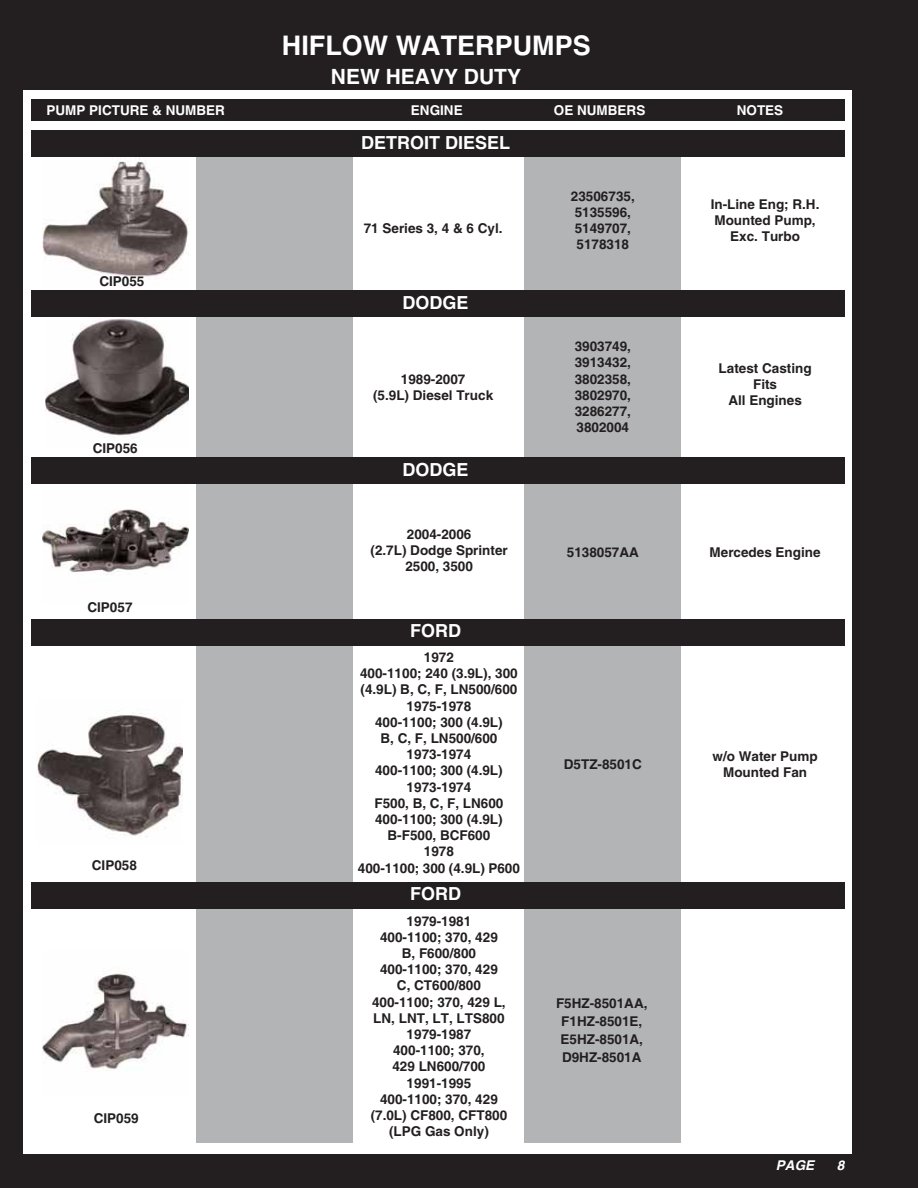
<style>
.page{position:relative;width:918px;height:1188px;background:#231f20}
.page>*{position:absolute;margin:0;border:0;box-sizing:border-box;transform-origin:0 0}
.t1{font:700 27px "Helvetica";color:#fff}
.t2{font:700 21px "Helvetica";color:#fff}
.t3{font:700 18px "Helvetica";color:#fff}
.t4{font:700 13.5px/16.2px "Helvetica";color:#231f20;text-align:center}
.t5{font:700 13.5px "Helvetica";color:#fff}
.t6{font:italic 700 13.5px "Helvetica";color:#fff}
</style>
<div class="page">
<div style="left:23px;top:90px;width:829px;height:1063px;background:#fff"></div>
<div style="left:196px;top:137px;width:156px;height:1005px;background:#b2b4b6"></div>
<div style="left:524px;top:142px;width:156px;height:1000px;background:#b2b4b6"></div>
<div style="left:32px;top:100px;width:813px;height:21px;background:#231f20"></div>
<img style="left:43px;top:158px;width:146px;height:119px">
<img style="left:45px;top:318px;width:144px;height:121px">
<img style="left:37px;top:713px;width:146px;height:124px">
<img style="left:43px;top:972px;width:146px;height:99px">
<img style="left:43px;top:509px;width:145px;height:66px">
<div style="left:32px;top:130px;width:813px;height:27px;background:#231f20"></div>
<div style="left:32px;top:882px;width:813px;height:27px;background:#231f20"></div>
<div style="left:32px;top:619px;width:813px;height:27px;background:#231f20"></div>
<div style="left:32px;top:290px;width:813px;height:27px;background:#231f20"></div>
<div style="left:32px;top:457px;width:813px;height:27px;background:#231f20"></div>
<h1 class="t1" style="left:282px;top:36px;width:310px">HIFLOW WATERPUMPS</h1>
<h2 class="t2" style="left:331px;top:69px;width:192px">NEW HEAVY DUTY</h2>
<p class="t5" style="left:47px;top:105px;width:180px">PUMP PICTURE &amp; NUMBER</p>
<p class="t5" style="left:411px;top:105px;width:53px">ENGINE</p>
<p class="t5" style="left:554px;top:105px;width:93px">OE NUMBERS</p>
<p class="t5" style="left:737px;top:105px;width:48px">NOTES</p>
<p class="t4" style="left:99px;top:274px;width:47px">CIP055</p>
<p class="t4" style="left:93px;top:442px;width:47px">CIP056</p>
<p class="t4" style="left:87px;top:601px;width:47px">CIP057</p>
<p class="t4" style="left:92px;top:858px;width:47px">CIP058</p>
<p class="t4" style="left:94px;top:1111px;width:47px">CIP059</p>
<h3 class="t3" style="left:361px;top:136px;width:151px">DETROIT DIESEL</h3>
<p class="t4" style="left:364px;top:221px;width:140px">71 Series 3, 4 &amp; 6 Cyl.</p>
<h3 class="t3" style="left:403px;top:296px;width:68px">DODGE</h3>
<p class="t4" style="left:373px;top:372px;width:122px">1989-2007<br>(5.9L) Diesel Truck</p>
<h3 class="t3" style="left:403px;top:463px;width:68px">DODGE</h3>
<p class="t4" style="left:371px;top:527px;width:139px">2004-2006<br>(2.7L) Dodge Sprinter<br>2500, 3500</p>
<h3 class="t3" style="left:410px;top:624px;width:52px">FORD</h3>
<p class="t4" style="left:358px;top:650px;width:164px">1972<br>400-1100; 240 (3.9L), 300 (4.9L) B, C, F, LN500/600<br>1975-1978<br>400-1100; 300 (4.9L)<br>B, C, F, LN500/600<br>1973-1974<br>400-1100; 300 (4.9L)<br>1973-1974<br>F500, B, C, F, LN600<br>400-1100; 300 (4.9L)<br>B-F500, BCF600<br>1978<br>400-1100; 300 (4.9L) P600</p>
<h3 class="t3" style="left:410px;top:887px;width:52px">FORD</h3>
<p class="t4" style="left:371px;top:914px;width:138px">1979-1981<br>400-1100; 370, 429<br>B, F600/800<br>400-1100; 370, 429<br>C, CT600/800<br>400-1100; 370, 429 L,<br>LN, LNT, LT, LTS800<br>1979-1987<br>400-1100; 370,<br>429 LN600/700<br>1991-1995<br>400-1100; 370, 429 (7.0L) CF800, CFT800 (LPG Gas Only)</p>
<p class="t4" style="left:571px;top:189px;width:65px;text-align:left">23506735,<br>5135596,<br>5149707,<br>5178318</p>
<p class="t4" style="left:711px;top:197px;width:110px">In-Line Eng; R.H.<br>Mounted Pump,<br>Exc. Turbo</p>
<p class="t4" style="left:575px;top:340px;width:58px;text-align:justify">3903749, 3913432, 3802358, 3802970, 3286277, 3802004</p>
<p class="t4" style="left:719px;top:361px;width:95px">Latest Casting<br>Fits<br>All Engines</p>
<p class="t4" style="left:567px;top:545px;width:74px">5138057AA</p>
<p class="t4" style="left:710px;top:545px;width:113px">Mercedes Engine</p>
<p class="t4" style="left:564px;top:757px;width:80px">D5TZ-8501C</p>
<p class="t4" style="left:713px;top:749px;width:107px">w/o Water Pump<br>Mounted Fan</p>
<p class="t4" style="left:556px;top:996px;width:93px;line-height:18px">F5HZ-8501AA,<br>F1HZ-8501E,<br>E5HZ-8501A,<br>D9HZ-8501A</p>
<p class="t6" style="left:776px;top:1161px;width:40px">PAGE</p>
<p class="t6" style="left:837px;top:1161px;width:9px">8</p>
</div>
